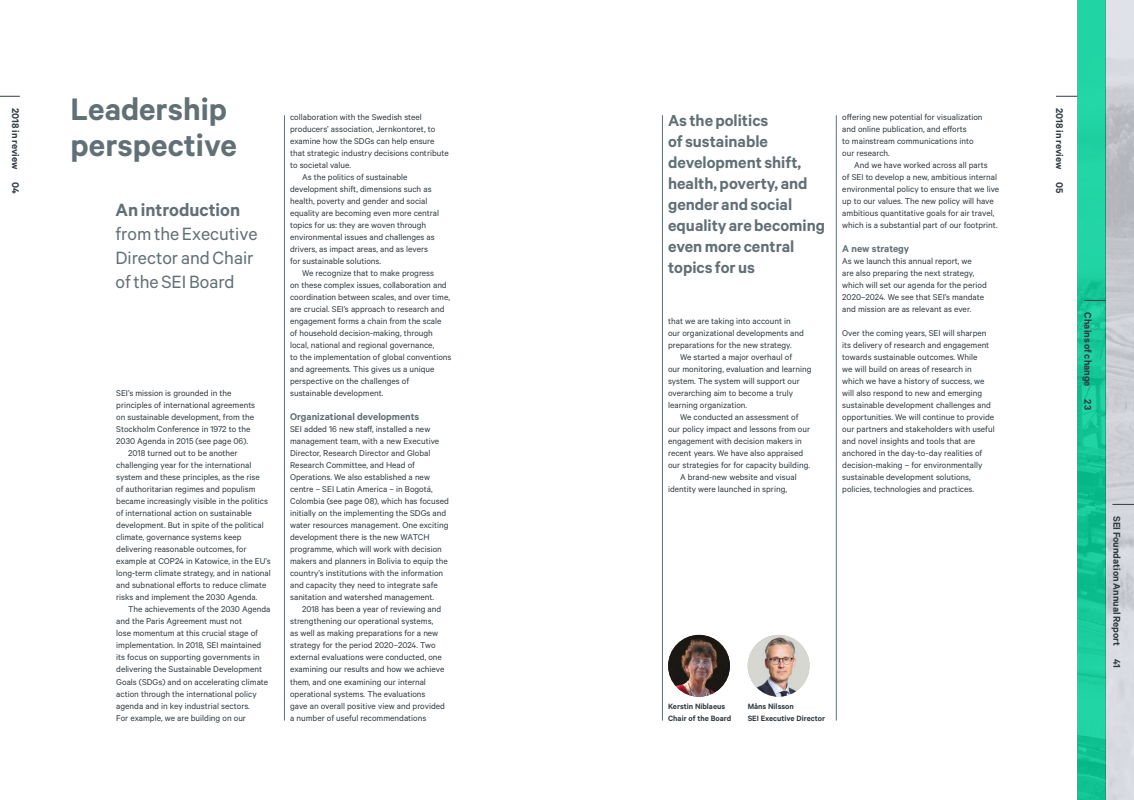
<style>
.page{position:relative;width:1134px;height:800px;background:#fff}
.page>*{position:absolute;margin:0;border:0;box-sizing:border-box;transform-origin:0 0}
.t1{font:600 35px/36px "Calibre";color:#617076}
.t2{font:20px/24px "Calibre";color:#617076}
.t3{font:600 20px "Calibre";color:#617076}
.t4{font:600 18px/21px "Calibre";color:#617076}
.t5{font:600 11px "Calibre";color:#303b41}
.t6{font:600 11px "Calibre";color:#617076}
.t7{font:9.5px/12px "Calibre";color:#303b41}
.t8{font:600 8.6px/12px "Calibre";color:#303b41}
</style>
<div class="page">
<svg style="left:0;top:96px;width:20px;height:1px"></svg>
<hr style="left:284px;top:115px;width:1px;height:605px;background:#617076">
<hr style="left:836px;top:115px;width:1px;height:605px;background:#617076">
<img style="left:748px;top:634px;width:61px;height:62px;border-radius:31px">
<img style="left:668px;top:634px;width:62px;height:62px;border-radius:31px">
<hr style="left:662px;top:115px;width:1px;height:605px;background:#617076">
<img style="left:1106px;top:0;width:28px;height:799px">
<svg style="left:1077px;top:0;width:29px;height:799px;background:#19ca9b"></svg>
<svg style="left:1056px;top:96px;width:21px;height:1px"></svg>
<svg style="left:1084px;top:300px;width:22px;height:1px"></svg>
<svg style="left:1112px;top:504px;width:22px;height:1px"></svg>
<h1 class="t1" style="left:71px;top:90px;width:168px">Leadership perspective</h1>
<p class="t5" style="left:22px;top:108px;width:87px;rotate:90deg">2018 in review 04</p>
<p class="t7" style="left:290px;top:111px;width:133px">collaboration with the Swedish steel</p>
<p class="t7" style="left:290px;top:123px;width:147px">producers’ association, Jernkontoret, to</p>
<p class="t7" style="left:290px;top:135px;width:146px">examine how the SDGs can help ensure</p>
<p class="t7" style="left:290px;top:147px;width:160px">that strategic industry decisions contribute</p>
<p class="t7" style="left:290px;top:159px;width:63px">to societal value.</p>
<p class="t7" style="left:302px;top:171px;width:107px">As the politics of sustainable</p>
<p class="t7" style="left:290px;top:183px;width:143px">development shift, dimensions such as</p>
<p class="t7" style="left:290px;top:195px;width:139px">health, poverty and gender and social</p>
<p class="t7" style="left:290px;top:207px;width:150px">equality are becoming even more central</p>
<p class="t7" style="left:290px;top:219px;width:138px">topics for us: they are woven through</p>
<p class="t7" style="left:290px;top:231px;width:146px">environmental issues and challenges as</p>
<p class="t7" style="left:290px;top:243px;width:139px">drivers, as impact areas, and as levers</p>
<p class="t7" style="left:290px;top:255px;width:93px">for sustainable solutions.</p>
<p class="t7" style="left:302px;top:267px;width:134px">We recognize that to make progress</p>
<p class="t7" style="left:290px;top:279px;width:158px">on these complex issues, collaboration and</p>
<p class="t7" style="left:290px;top:291px;width:161px">coordination between scales, and over time,</p>
<p class="t7" style="left:290px;top:303px;width:156px">are crucial. SEI’s approach to research and</p>
<p class="t7" style="left:290px;top:315px;width:153px">engagement forms a chain from the scale</p>
<p class="t7" style="left:290px;top:327px;width:144px">of household decision-making, through</p>
<p class="t7" style="left:290px;top:339px;width:146px">local, national and regional governance,</p>
<p class="t7" style="left:290px;top:351px;width:163px">to the implementation of global conventions</p>
<p class="t7" style="left:290px;top:363px;width:146px">and agreements. This gives us a unique</p>
<p class="t7" style="left:290px;top:375px;width:121px">perspective on the challenges of</p>
<p class="t7" style="left:290px;top:387px;width:95px">sustainable development.</p>
<p class="t6" style="left:290px;top:410px;width:131px">Organizational developments</p>
<p class="t7" style="left:290px;top:423px;width:160px">SEI added 16 new staff, installed a new management team, with a new Executive Director, Research Director and Global Research Committee, and Head of Operations. We also established a new centre – SEI Latin America – in Bogotá, Colombia (see page 08), which has focused initially on the implementing the SDGs and water resources management. One exciting development there is the new WATCH programme, which will work with decision makers and planners in Bolivia to equip the country’s institutions with the information and capacity they need to integrate safe sanitation and watershed management.</p>
<p class="t7" style="left:290px;top:603px;width:156px;text-indent:12px">2018 has been a year of reviewing and strengthening our operational systems,<br>as well as making preparations for a new strategy for the period 2020–2024. Two external evaluations were conducted, one examining our results and how we achieve them, and one examining our internal operational systems. The evaluations gave an overall positive view and provided a number of useful recommendations</p>
<h2 class="t3" style="left:116px;top:198px;width:126px">An introduction</h2>
<h2 class="t2" style="left:116px;top:221px;width:143px">from the Executive<br>Director and Chair of the SEI Board</h2>
<p class="t7" style="left:116px;top:387px;width:117px">SEI’s mission is grounded in the</p>
<p class="t7" style="left:116px;top:399px;width:141px">principles of international agreements</p>
<p class="t7" style="left:116px;top:411px;width:139px">on sustainable development, from the</p>
<p class="t7" style="left:116px;top:423px;width:136px">Stockholm Conference in 1972 to the</p>
<p class="t7" style="left:116px;top:435px;width:133px">2030 Agenda in 2015 (see page 06).</p>
<p class="t7" style="left:128px;top:447px;width:111px">2018 turned out to be another</p>
<p class="t7" style="left:116px;top:459px;width:137px">challenging year for the international</p>
<p class="t7" style="left:116px;top:471px;width:145px">system and these principles, as the rise</p>
<p class="t7" style="left:116px;top:483px;width:141px">of authoritarian regimes and populism</p>
<p class="t7" style="left:116px;top:495px;width:153px">became increasingly visible in the politics</p>
<p class="t7" style="left:116px;top:507px;width:137px">of international action on sustainable</p>
<p class="t7" style="left:116px;top:519px;width:149px">development. But in spite of the political</p>
<p class="t7" style="left:116px;top:531px;width:127px">climate, governance systems keep</p>
<p class="t7" style="left:116px;top:543px;width:132px">delivering reasonable outcomes, for</p>
<p class="t7" style="left:116px;top:555px;width:156px">example at COP24 in Katowice, in the EU’s</p>
<p class="t7" style="left:116px;top:567px;width:156px">long-term climate strategy, and in national</p>
<p class="t7" style="left:116px;top:579px;width:152px">and subnational efforts to reduce climate</p>
<p class="t7" style="left:116px;top:591px;width:143px">risks and implement the 2030 Agenda.</p>
<p class="t7" style="left:128px;top:603px;width:144px">The achievements of the 2030 Agenda</p>
<p class="t7" style="left:116px;top:615px;width:127px">and the Paris Agreement must not</p>
<p class="t7" style="left:116px;top:627px;width:143px">lose momentum at this crucial stage of</p>
<p class="t7" style="left:116px;top:639px;width:147px">implementation. In 2018, SEI maintained</p>
<p class="t7" style="left:116px;top:651px;width:145px">its focus on supporting governments in</p>
<p class="t7" style="left:116px;top:663px;width:147px">delivering the Sustainable Development</p>
<p class="t7" style="left:116px;top:675px;width:153px">Goals (SDGs) and on accelerating climate</p>
<p class="t7" style="left:116px;top:687px;width:142px">action through the international policy</p>
<p class="t7" style="left:116px;top:699px;width:135px">agenda and in key industrial sectors.</p>
<p class="t7" style="left:116px;top:711px;width:131px">For example, we are building on our</p>
<h3 class="t4" style="left:668px;top:109px;width:158px">As the politics<br>of sustainable development shift, health, poverty, and gender and social equality are becoming even more central topics for us</h3>
<p class="t5" style="left:1066px;top:108px;width:86px;rotate:90deg">2018 in review 05</p>
<p class="t7" style="left:842px;top:111px;width:142px">offering new potential for visualization and online publication, and efforts<br>to mainstream communications into our research.</p>
<p class="t7" style="left:842px;top:159px;width:158px;text-align:center">And we have worked across all parts<br>of SEI to develop a new, ambitious internal environmental policy to ensure that we live up to our values. The new policy will have ambitious quantitative goals for air travel, which is a substantial part of our footprint.</p>
<p class="t6" style="left:842px;top:242px;width:68px">A new strategy</p>
<p class="t7" style="left:842px;top:255px;width:146px">As we launch this annual report, we<br>are also preparing the next strategy, which will set our agenda for the period 2020–2024. We see that SEI’s mandate and mission are as relevant as ever.</p>
<p class="t7" style="left:842px;top:327px;width:154px">Over the coming years, SEI will sharpen its delivery of research and engagement towards sustainable outcomes. While<br>we will build on areas of research in which we have a history of success, we will also respond to new and emerging sustainable development challenges and opportunities. We will continue to provide our partners and stakeholders with useful and novel insights and tools that are anchored in the day-to-day realities of decision-making – for environmentally sustainable development solutions, policies, technologies and practices.</p>
<p class="t7" style="left:668px;top:315px;width:137px">that we are taking into account in our organizational developments and preparations for the new strategy.</p>
<p class="t7" style="left:668px;top:351px;width:145px;text-indent:12px">We started a major overhaul of<br>our monitoring, evaluation and learning system. The system will support our overarching aim to become a truly learning organization.</p>
<p class="t7" style="left:680px;top:411px;width:120px">We conducted an assessment of</p>
<p class="t7" style="left:668px;top:423px;width:144px">our policy impact and lessons from our</p>
<p class="t7" style="left:668px;top:435px;width:135px">engagement with decision makers in</p>
<p class="t7" style="left:668px;top:447px;width:137px">recent years. We have also appraised</p>
<p class="t7" style="left:668px;top:459px;width:143px">our strategies for for capacity building.</p>
<p class="t7" style="left:680px;top:471px;width:118px">A brand-new website and visual</p>
<p class="t7" style="left:668px;top:483px;width:120px">identity were launched in spring,</p>
<p class="t5" style="left:1094px;top:312px;width:99px;rotate:90deg">Chains of change 23</p>
<p class="t8" style="left:668px;top:699px;width:65px">Kerstin Niblaeus<br>Chair of the Board</p>
<p class="t8" style="left:748px;top:699px;width:79px">Måns Nilsson<br>SEI Executive Director</p>
<p class="t5" style="left:1123px;top:515px;width:153px;rotate:90deg">SEI Foundation Annual Report 41</p>
</div>
